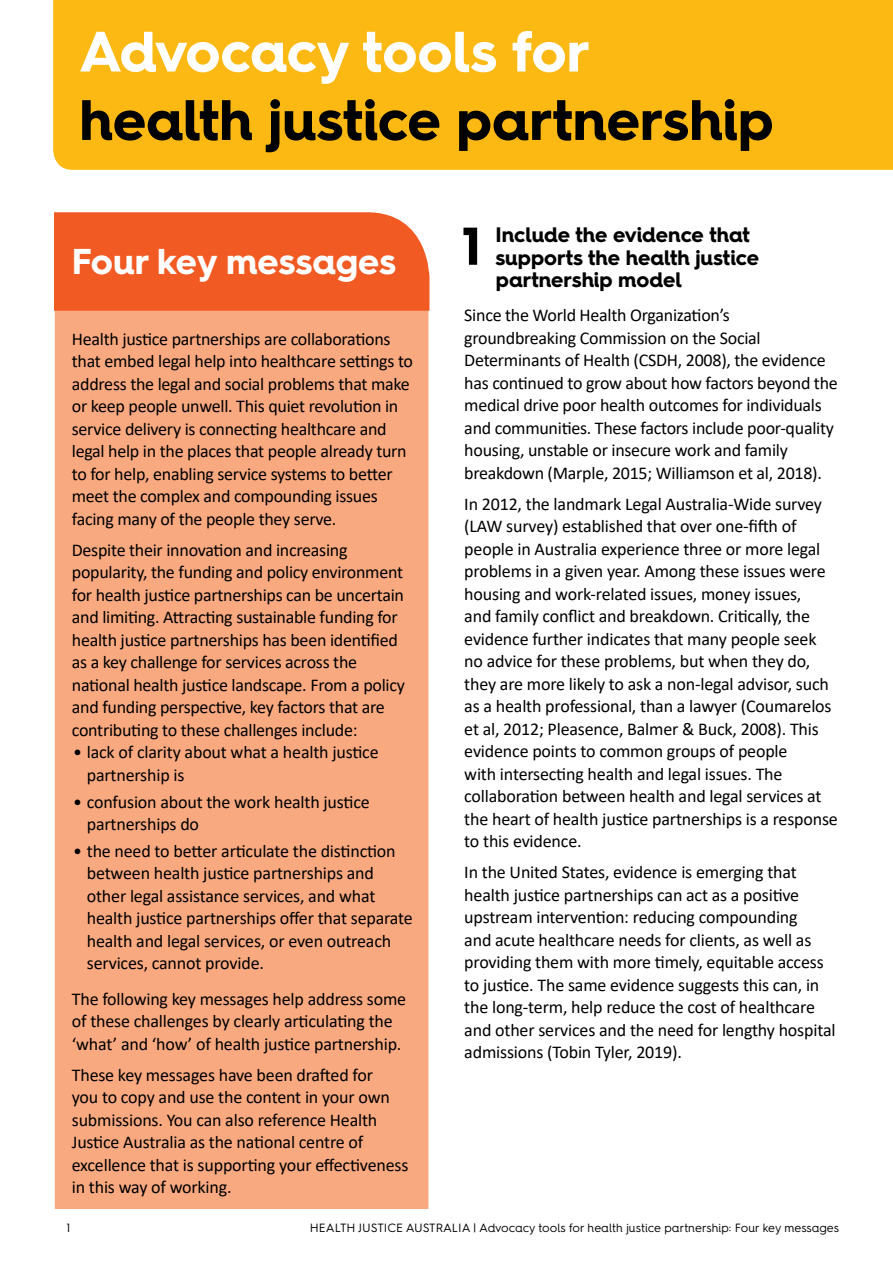
<style>
.page{position:relative;width:893px;height:1263px;background:#fff}
.page>*{position:absolute;margin:0;border:0;box-sizing:border-box;transform-origin:0 0}
.t1{font:700 57px "Hurme Geometric Sans 4";color:#000}
.t2{font:700 57px "Hurme Geometric Sans 4";letter-spacing:-.01em;color:#fff}
.t3{font:700 36px "Hurme Geometric Sans 4";letter-spacing:-.005em;color:#fff}
.t4{font:700 21px/22.5px "Hurme Geometric Sans 4";color:#000}
.t5{font:18px/22.5px "Calibri";letter-spacing:-.01em;color:#000}
.t6{font:12px "Hurme Geometric Sans 4";color:#000}
</style>
<div class="page">
<div style="left:55px;top:311px;width:373px;height:898px;background:#f9a980"></div>
<div style="left:54px;top:212px;width:375px;height:99px;background:#f15a22"></div>
<div style="left:53px;top:0;width:840px;height:170px;background:#fdb913"></div>
<h1 class="t2" style="left:79px;top:12px;width:512px">Advocacy tools for</h1>
<h1 class="t1" style="left:79px;top:80px;width:696px">health justice partnership</h1>
<h2 class="t3" style="left:72px;top:236px;width:411px">Four key messages <sup>1</sup></h2>
<p class="t4" style="left:495px;top:223px;width:265px">Include the evidence that supports the health justice partnership model</p>
<p class="t5" style="left:464px;top:303px;width:375px">Since the World Health Organization’s groundbreaking Commission on the Social Determinants of Health (CSDH, 2008), the evidence has continued to grow about how factors beyond the medical drive poor health outcomes for individuals and communities. These factors include poor-quality housing, unstable or insecure work and family breakdown (Marple, 2015; Williamson et al, 2018).</p>
<p class="t5" style="left:464px;top:492px;width:375px">In 2012, the landmark Legal Australia-Wide survey (LAW survey) established that over one-fifth of people in Australia experience three or more legal problems in a given year. Among these issues were housing and work-related issues, money issues,<br>and family conflict and breakdown. Critically, the evidence further indicates that many people seek no advice for these problems, but when they do, they are more likely to ask a non-legal advisor, such as a health professional, than a lawyer (Coumarelos et al, 2012; Pleasence, Balmer &amp; Buck, 2008). This evidence points to common groups of people<br>with intersecting health and legal issues. The collaboration between health and legal services at the heart of health justice partnerships is a response to this evidence.</p>
<p class="t5" style="left:464px;top:860px;width:373px">In the United States, evidence is emerging that health justice partnerships can act as a positive upstream intervention: reducing compounding<br>and acute healthcare needs for clients, as well as providing them with more timely, equitable access to justice. The same evidence suggests this can, in the long-term, help reduce the cost of healthcare and other services and the need for lengthy hospital admissions (Tobin Tyler, 2019).</p>
<p class="t5" style="left:72px;top:327px;width:343px">Health justice partnerships are collaborations that embed legal help into healthcare settings to address the legal and social problems that make or keep people unwell. This quiet revolution in service delivery is connecting healthcare and legal help in the places that people already turn to for help, enabling service systems to better meet the complex and compounding issues facing many of the people they serve.</p>
<p class="t5" style="left:72px;top:538px;width:335px">Despite their innovation and increasing popularity, the funding and policy environment for health justice partnerships can be uncertain and limiting. Attracting sustainable funding for health justice partnerships has been identified as a key challenge for services across the national health justice landscape. From a policy and funding perspective, key factors that are contributing to these challenges include:</p>
<p class="t5" style="left:87px;top:740px;width:293px;text-indent:-14px">• lack of clarity about what a health justice partnership is</p>
<p class="t5" style="left:87px;top:790px;width:284px;text-indent:-14px">• confusion about the work health justice partnerships do</p>
<p class="t5" style="left:87px;top:839px;width:327px;text-indent:-14px">• the need to better articulate the distinction between health justice partnerships and other legal assistance services, and what health justice partnerships offer that separate health and legal services, or even outreach services, cannot provide.</p>
<p class="t5" style="left:72px;top:987px;width:336px">The following key messages help address some of these challenges by clearly articulating the ‘what’ and ‘how’ of health justice partnership.</p>
<p class="t5" style="left:72px;top:1063px;width:338px">These key messages have been drafted for<br>you to copy and use the content in your own submissions. You can also reference Health Justice Australia as the national centre of excellence that is supporting your effectiveness in this way of working.</p>
<p class="t6" style="left:66px;top:1219px;width:5px">1</p>
<p class="t6" style="left:310px;top:1219px;width:531px">HEALTH JUSTICE AUSTRALIA | Advocacy tools for health justice partnership: Four key messages</p>
</div>
